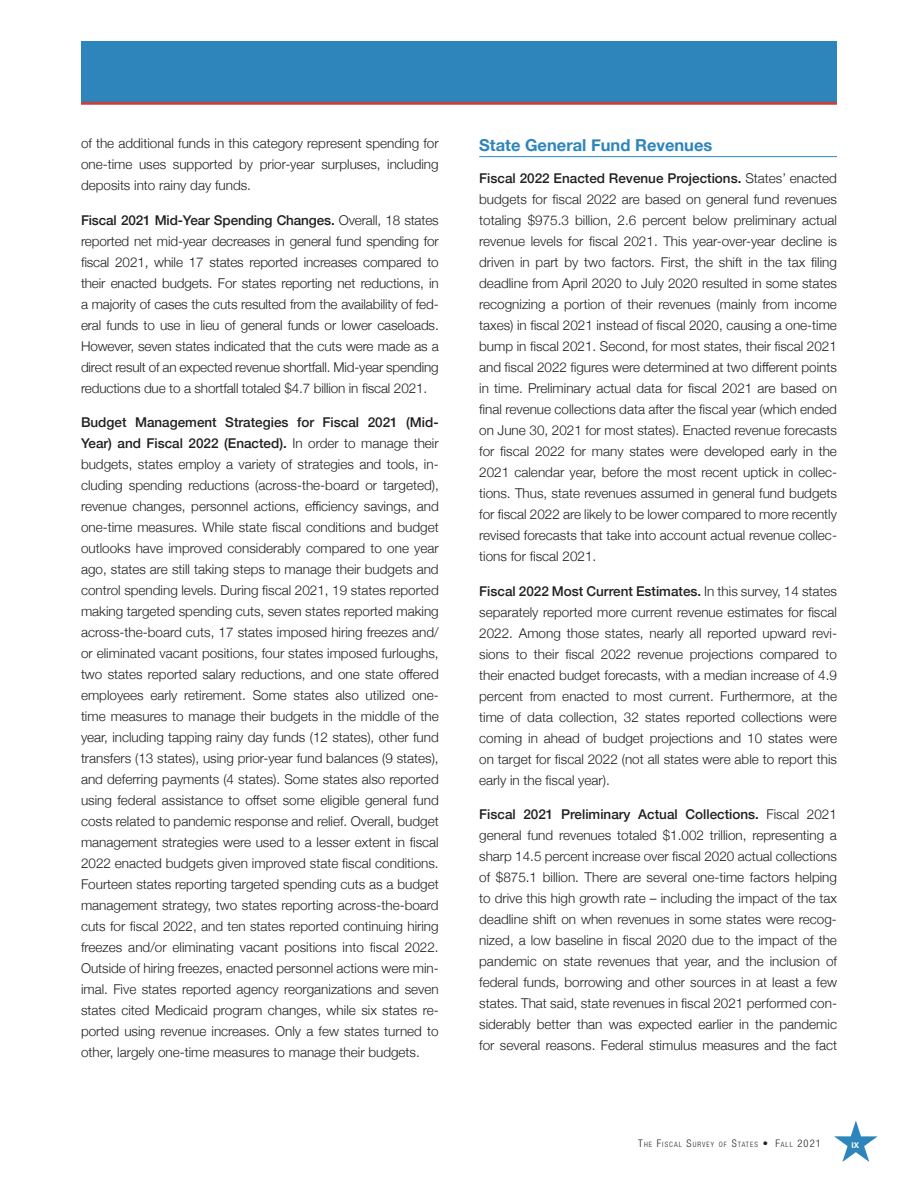
<style>
.page{position:relative;width:918px;height:1188px;background:#fff}
.page>*{position:absolute;margin:0;border:0;box-sizing:border-box;transform-origin:0 0}
.t1{font:700 16.5px "Helvetica Neue";color:#2d85bc}
.t2{font:300 13.5px/21px "Helvetica Neue";color:#231f20;text-align:justify}
.t3{font:700 7.8px "Helvetica Neue";color:#fff}
.t4{font:300 condensed 7.35px "Helvetica Neue";letter-spacing:.145em;color:#231f20}
.s1{font-weight:500}
.s2{font-size:10.5px}
</style>
<div class="page">
<div style="left:81px;top:41px;width:756px;height:62px;background:#2d85bc"></div>
<hr style="left:81px;top:102px;width:756px;height:3px;background:#c14441">
<svg style="left:834px;top:1121px;width:44px;height:41px"></svg>
<hr style="left:479px;top:156px;width:358px;height:1px;background:#2d85bc">
<p class="t2" style="left:81px;top:132px;width:359px">of the additional funds in this category represent spending for one-time uses supported by prior-year surpluses, including deposits into rainy day funds.</p>
<p class="t2" style="left:81px;top:208px;width:359px"><span class="s1">Fiscal 2021 Mid-Year Spending Changes.</span> Overall, 18 states reported net mid-year decreases in general fund spending for fiscal 2021, while 17 states reported increases compared to their enacted budgets. For states reporting net reductions, in a majority of cases the cuts resulted from the availability of fed&shy;eral funds to use in lieu of general funds or lower caseloads.<br>However, seven states indicated that the cuts were made as a direct result of an expected revenue shortfall. Mid-year spending reductions due to a shortfall totaled $4.7 billion in fiscal 2021.</p>
<p class="t2" style="left:81px;top:411px;width:359px"><span class="s1">Budget Management Strategies for Fiscal 2021 (Mid-Year) and Fiscal 2022 (Enacted).</span> In order to manage their budgets, states employ a variety of strategies and tools, in&shy;cluding spending reductions (across-the-board or targeted), revenue changes, personnel actions, efficiency savings, and one-time measures. While state fiscal conditions and budget outlooks have improved considerably compared to one year ago, states are still taking steps to manage their budgets and control spending levels. During fiscal 2021, 19 states reported making targeted spending cuts, seven states reported making across-the-board cuts, 17 states imposed hiring freezes and/ or eliminated vacant positions, four states imposed furloughs, two states reported salary reductions, and one state offered employees early retirement. Some states also utilized one&shy;time measures to manage their budgets in the middle of the year, including tapping rainy day funds (12 states), other fund transfers (13 states), using prior-year fund balances (9 states), and deferring payments (4 states). Some states also reported using federal assistance to offset some eligible general fund costs related to pandemic response and relief. Overall, budget management strategies were used to a lesser extent in fiscal 2022 enacted budgets given improved state fiscal conditions.<br>Fourteen states reporting targeted spending cuts as a budget management strategy, two states reporting across-the-board cuts for fiscal 2022, and ten states reported continuing hiring freezes and/or eliminating vacant positions into fiscal 2022.<br>Outside of hiring freezes, enacted personnel actions were min&shy;imal. Five states reported agency reorganizations and seven states cited Medicaid program changes, while six states re&shy;ported using revenue increases. Only a few states turned to other, largely one-time measures to manage their budgets.</p>
<p class="t1" style="left:479px;top:132px;width:235px">State General Fund Revenues</p>
<p class="t2" style="left:479px;top:167px;width:359px"><span class="s1">Fiscal 2022 Enacted Revenue Projections.</span> States’ enacted budgets for fiscal 2022 are based on general fund revenues totaling $975.3 billion, 2.6 percent below preliminary actual revenue levels for fiscal 2021. This year-over-year decline is driven in part by two factors. First, the shift in the tax filing deadline from April 2020 to July 2020 resulted in some states recognizing a portion of their revenues (mainly from income taxes) in fiscal 2021 instead of fiscal 2020, causing a one-time bump in fiscal 2021. Second, for most states, their fiscal 2021 and fiscal 2022 figures were determined at two different points in time. Preliminary actual data for fiscal 2021 are based on final revenue collections data after the fiscal year (which ended on June 30, 2021 for most states). Enacted revenue forecasts for fiscal 2022 for many states were developed early in the 2021 calendar year, before the most recent uptick in collec&shy;tions. Thus, state revenues assumed in general fund budgets for fiscal 2022 are likely to be lower compared to more recently revised forecasts that take into account actual revenue collec&shy;tions for fiscal 2021.</p>
<p class="t2" style="left:479px;top:579px;width:359px"><span class="s1">Fiscal 2022 Most Current Estimates.</span> In this survey, 14 states separately reported more current revenue estimates for fiscal 2022. Among those states, nearly all reported upward revi&shy;sions to their fiscal 2022 revenue projections compared to their enacted budget forecasts, with a median increase of 4.9 percent from enacted to most current. Furthermore, at the time of data collection, 32 states reported collections were coming in ahead of budget projections and 10 states were on target for fiscal 2022 (not all states were able to report this early in the fiscal year).</p>
<p class="t2" style="left:479px;top:803px;width:359px"><span class="s1">Fiscal 2021 Preliminary Actual Collections.</span> Fiscal 2021 general fund revenues totaled $1.002 trillion, representing a sharp 14.5 percent increase over fiscal 2020 actual collections of $875.1 billion. There are several one-time factors helping to drive this high growth rate – including the impact of the tax deadline shift on when revenues in some states were recog&shy;nized, a low baseline in fiscal 2020 due to the impact of the pandemic on state revenues that year, and the inclusion of federal funds, borrowing and other sources in at least a few states. That said, state revenues in fiscal 2021 performed con&shy;siderably better than was expected earlier in the pandemic for several reasons. Federal stimulus measures and the fact</p>
<p class="t4" style="left:638px;top:1140px;width:184px"><span class="s2">T</span>HE <span class="s2">F</span>ISCAL <span class="s2">S</span>URVEY OF <span class="s2">S</span>TATES <span class="s2">• F</span>ALL <span class="s2">2021</span></p>
<p class="t3" style="left:852px;top:1139px;width:9px">ix</p>
</div>
